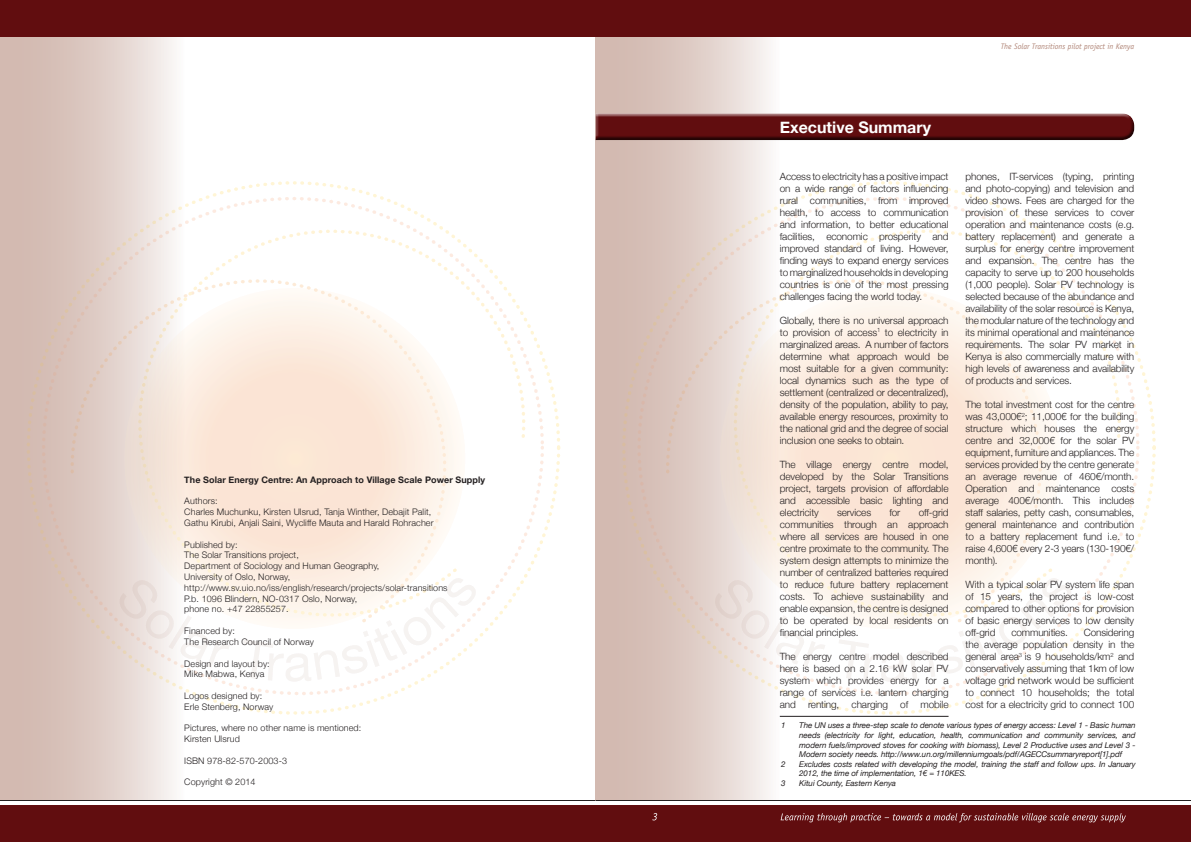
<style>
.page{position:relative;width:1191px;height:842px;background:#fff}
.page>*{position:absolute;margin:0;border:0;box-sizing:border-box;transform-origin:0 0}
.t1{font:700 16px "Helvetica Neue";color:#fff}
.t2{font:300 10px/12px "Helvetica Neue";letter-spacing:-.01em;color:#231f20;text-align:justify}
.t3{font:300 9px/10.8px "Helvetica Neue";letter-spacing:.01em;color:#231f20}
.t4{font:700 9px "Helvetica Neue";letter-spacing:.01em;color:#231f20}
.t5{font:italic 8px/9.6px "Helvetica Neue";letter-spacing:-.01em;color:#231f20;text-align:justify}
.t6{font:italic 8px "Officina Sans";color:#b18678}
</style>
<div class="page">
<div style="left:0;top:36px;width:184px;height:764px;background:linear-gradient(to right,#cbaea4,#f6f1ef)"></div>
<div style="left:0;top:805px;width:595px;height:37px;background:#610d0f"></div>
<hr style="left:0;top:800px;width:595px;height:1px;background:#231f20">
<div style="left:0;top:0;width:595px;height:36px;background:#610d0f"></div>
<svg style="left:69px;top:278px;width:67px;height:350px;background:#dfcec7"></svg>
<svg style="left:136px;top:228px;width:391px;height:390px"></svg>
<svg style="left:119px;top:580px;width:111px;height:88px"></svg>
<svg style="left:243px;top:578px;width:233px;height:104px"></svg>
<div style="left:595px;top:36px;width:184px;height:764px;background:linear-gradient(to right,#cbaea4,#f5f0ee)"></div>
<div style="left:595px;top:805px;width:596px;height:37px;background:#610d0f"></div>
<svg style="left:652px;top:813px;width:473px;height:9px"></svg>
<div style="left:595px;top:0;width:596px;height:36px;background:#610d0f"></div>
<hr style="left:595px;top:800px;width:596px;height:1px;background:#231f20">
<svg style="left:664px;top:278px;width:68px;height:350px;background:#e0cec7"></svg>
<svg style="left:732px;top:228px;width:390px;height:390px"></svg>
<svg style="left:715px;top:580px;width:110px;height:88px"></svg>
<svg style="left:838px;top:578px;width:233px;height:104px"></svg>
<div style="left:595px;top:113px;width:540px;height:26px;background:#fff;opacity:.75"></div>
<div style="left:595px;top:116px;width:540px;height:25px;background:#231f20;opacity:.75"></div>
<hr style="left:780px;top:716px;width:168px;height:1px;background:#231f20">
<p class="t4" style="left:184px;top:473px;width:302px">The Solar Energy Centre: An Approach to Village Scale Power Supply</p>
<p class="t3" style="left:184px;top:495px;width:251px">Authors:<br>Charles Muchunku, Kirsten Ulsrud, Tanja Winther, Debajit Palit,<br>Gathu Kirubi, Anjali Saini, Wycliffe Mauta and Harald Rohracher</p>
<p class="t3" style="left:184px;top:538px;width:265px">Published by:<br>The Solar Transitions project,<br>Department of Sociology and Human Geography,<br>University of Oslo, Norway, http://www.sv.uio.no/iss/english/research/projects/solar-transitions P.b. 1096 Blindern, NO-0317 Oslo, Norway,<br>phone no. +47 22855257.</p>
<p class="t3" style="left:184px;top:625px;width:131px">Financed by:<br>The Research Council of Norway</p>
<p class="t3" style="left:184px;top:657px;width:87px">Design and layout by:<br>Mike Mabwa, Kenya</p>
<p class="t3" style="left:184px;top:690px;width:91px">Logos designed by:<br>Erle Stenberg, Norway</p>
<p class="t3" style="left:184px;top:722px;width:179px">Pictures, where no other name is mentioned:<br>Kirsten Ulsrud</p>
<p class="t3" style="left:184px;top:754px;width:104px">ISBN 978-82-570-2003-3</p>
<p class="t3" style="left:184px;top:776px;width:73px">Copyright © 2014</p>
<p class="t6" style="left:1001px;top:41px;width:135px">The Solar Transitions pilot project in Kenya</p>
<h1 class="t1" style="left:780px;top:115px;width:153px">Executive Summary</h1>
<p class="t2" style="left:780px;top:170px;width:170px">Access to electricity has a positive impact on a wide range of factors influencing rural communities, from improved health, to access to communication and information, to better educational facilities, economic prosperity and improved standard of living. However, finding ways to expand energy services to marginalized households in developing countries is one of the most pressing challenges facing the world today.</p>
<p class="t2" style="left:780px;top:314px;width:170px">Globally, there is no universal approach to provision of access<sup>1</sup> to electricity in marginalized areas. A number of factors determine what approach would be most suitable for a given community: local dynamics such as the type of settlement (centralized or decentralized), density of the population, ability to pay, available energy resources, proximity to the national grid and the degree of social inclusion one seeks to obtain.</p>
<p class="t2" style="left:780px;top:458px;width:170px">The village energy centre model, developed by the Solar Transitions project, targets provision of affordable and accessible basic lighting and electricity</p>
<p class="t2" style="left:780px;top:506px;width:170px;text-indent:139px">off-grid communities through an approach where all services are housed in one centre proximate to the community. The system design attempts to minimize the number of centralized batteries required to reduce future battery replacement costs. To achieve sustainability and enable expansion, the centre is designed to be operated by local residents on financial principles.</p>
<p class="t2" style="left:780px;top:650px;width:170px">The energy centre model described here is based on a 2.16 kW solar PV system which provides energy for a range of services i.e. lantern charging and renting, charging of mobile</p>
<p class="t2" style="left:837px;top:506px;width:36px">services</p>
<p class="t2" style="left:889px;top:506px;width:13px">for</p>
<p class="t2" style="left:965px;top:170px;width:170px">phones, IT-services (typing, printing and photo-copying) and television and video shows. Fees are charged for the provision of these services to cover operation and maintenance costs (e.g. battery replacement) and generate a surplus for energy centre improvement and expansion. The centre has the capacity to serve up to 200 households (1,000 people). Solar PV technology is selected because of the abundance and availability of the solar resource is Kenya, the modular nature of the technology and its minimal operational and maintenance requirements. The solar PV market in Kenya is also commercially mature with high levels of awareness and availability of products and services.</p>
<p class="t2" style="left:965px;top:398px;width:170px">The total investment cost for the centre was 43,000€<sup>2</sup>; 11,000€ for the building structure which houses the energy centre and 32,000€ for the solar PV equipment, furniture and appliances. The services provided by the centre generate an average revenue of 460€/month.<br>Operation and maintenance costs average 400€/month. This includes staff salaries, petty cash, consumables, general maintenance and contribution to a battery replacement fund i.e. to raise 4,600€ every 2-3 years (130-190€/ month).</p>
<p class="t2" style="left:965px;top:578px;width:170px">With a typical solar PV system life span of 15 years, the project is low-cost compared to other options for provision of basic energy services to low density off-grid</p>
<p class="t2" style="left:965px;top:626px;width:170px;text-indent:118px">Considering the average population density in the general area<sup>3</sup> is 9 households/km<sup>2</sup> and conservatively assuming that 1km of low voltage grid network would be sufficient to connect 10 households; the total cost for a electricity grid to connect 100</p>
<p class="t2" style="left:1011px;top:626px;width:58px">communities.</p>
<p class="t5" style="left:781px;top:721px;width:6px">1</p>
<p class="t5" style="left:799px;top:721px;width:338px">The UN uses a three-step scale to denote various types of energy access: Level 1 - Basic human needs (electricity for light, education, health, communication and community services, and modern fuels/improved stoves for cooking with biomass), Level 2 Productive uses and Level 3 - Modern society needs. http://www.un.org/millenniumgoals/pdf/AGECCsummaryreport[1].pdf</p>
<p class="t5" style="left:781px;top:760px;width:6px">2</p>
<p class="t5" style="left:799px;top:760px;width:338px">Excludes costs related with developing the model, training the staff and follow ups. In January<br>2012, the time of implementation, 1€ = 110KES.</p>
<p class="t5" style="left:781px;top:779px;width:6px">3</p>
<p class="t5" style="left:799px;top:779px;width:98px">Kitui County, Eastern Kenya</p>
</div>
